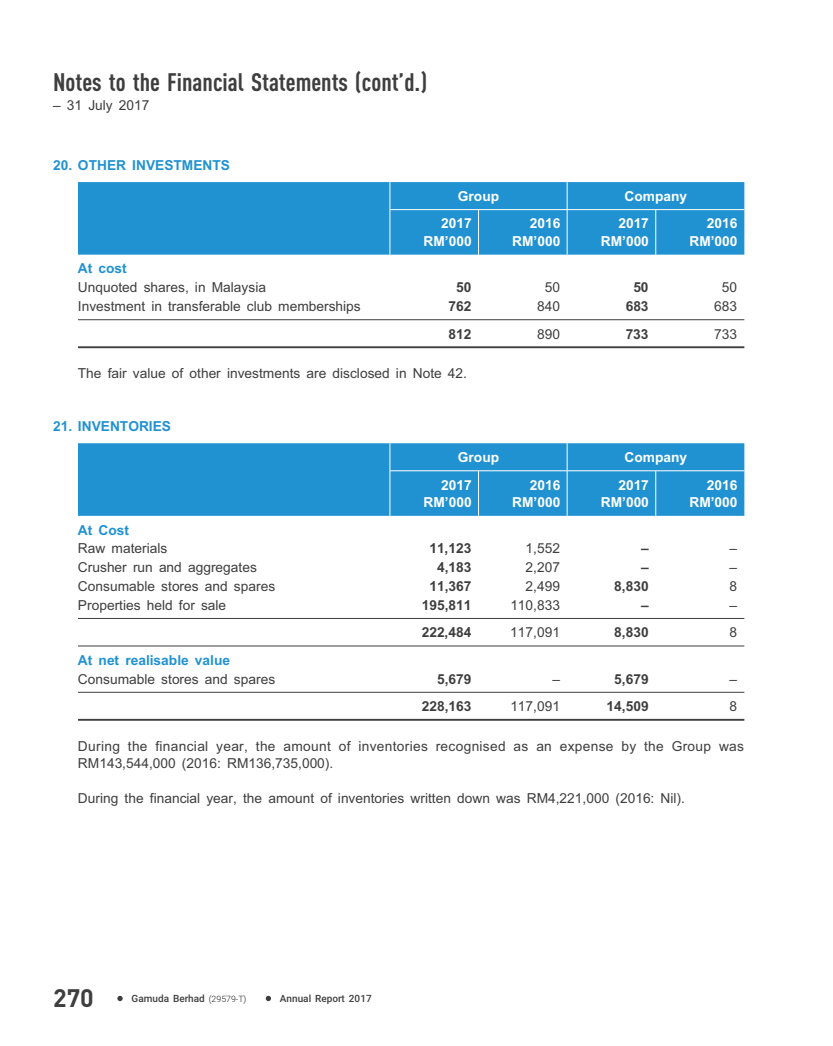
<style>
.page{position:relative;width:833px;height:1046px;background:#fff}
.page>*{position:absolute;margin:0;border:0;box-sizing:border-box;transform-origin:0 0}
.t1{font:700 25px "DIN Cond";color:#3e3e3f}
.t2{font:700 25px "DIN";color:#3e3e3f}
.t3{font:13.75px "Arial";color:#3e3e3f}
.t4{font:13.75px/17.5px "Arial";letter-spacing:.02em;color:#3e3e3f}
.t5{font:700 13.75px/17.5px "Arial";color:#fff;text-align:right}
.t6{font:700 13.75px "Arial";color:#3e3e3f}
.t7{font:700 13.75px "Arial";color:#2192d1}
.t8{font:500 10px "Roboto";color:#3e3e3f}
.s1{font-weight:300;font-size:8.75px;color:#231f20}
</style>
<div class="page">
<div style="left:78px;top:182px;width:666px;height:72px;background:#2192d1"></div>
<svg style="left:567px;top:182px;width:1px;height:27px"></svg>
<hr style="left:389px;top:210px;width:1px;height:44px;background:#fff">
<hr style="left:478px;top:210px;width:1px;height:44px;background:#fff">
<hr style="left:567px;top:210px;width:1px;height:44px;background:#fff">
<hr style="left:655px;top:210px;width:1px;height:44px;background:#fff">
<svg style="left:389px;top:182px;width:1px;height:27px"></svg>
<hr style="left:389px;top:209px;width:355px;height:1px;background:#fff">
<hr style="left:78px;top:319px;width:666px;height:1px;background:#3e3e3f">
<hr style="left:78px;top:346px;width:666px;height:2px;background:#3e3e3f">
<div style="left:78px;top:443px;width:666px;height:72px;background:#2192d1"></div>
<svg style="left:567px;top:443px;width:1px;height:27px"></svg>
<hr style="left:389px;top:471px;width:1px;height:44px;background:#fff">
<hr style="left:478px;top:471px;width:1px;height:44px;background:#fff">
<hr style="left:567px;top:471px;width:1px;height:44px;background:#fff">
<hr style="left:655px;top:471px;width:1px;height:44px;background:#fff">
<svg style="left:389px;top:443px;width:1px;height:27px"></svg>
<hr style="left:389px;top:470px;width:355px;height:1px;background:#fff">
<hr style="left:78px;top:618px;width:666px;height:1px;background:#3e3e3f">
<hr style="left:78px;top:645px;width:666px;height:1px;background:#3e3e3f">
<hr style="left:78px;top:691px;width:666px;height:1px;background:#3e3e3f">
<hr style="left:78px;top:718px;width:666px;height:2px;background:#3e3e3f">
<svg style="left:117px;top:995px;width:6px;height:5px"></svg>
<svg style="left:266px;top:995px;width:5px;height:5px"></svg>
<h1 class="t1" style="left:53px;top:73px;width:375px">Notes to the Financial Statements (cont’d.)</h1>
<p class="t3" style="left:53px;top:100px;width:98px">– 31 July 2017</p>
<p class="t7" style="left:53px;top:160px;width:178px">20. OTHER INVESTMENTS</p>
<p class="t5" style="left:458px;top:188px;width:43px">Group</p>
<p class="t5" style="left:624px;top:188px;width:64px">Company</p>
<p class="t5" style="left:423px;top:216px;width:50px">2017<br>RM’000</p>
<p class="t5" style="left:512px;top:216px;width:50px">2016<br>RM’000</p>
<p class="t5" style="left:601px;top:216px;width:50px">2017<br>RM’000</p>
<p class="t5" style="left:689px;top:216px;width:50px">2016<br>RM’000</p>
<p class="t7" style="left:78px;top:263px;width:50px">At cost</p>
<p class="t3" style="left:78px;top:282px;width:190px">Unquoted shares, in Malaysia</p>
<p class="t6" style="left:456px;top:282px;width:17px">50</p>
<p class="t3" style="left:545px;top:282px;width:17px">50</p>
<p class="t6" style="left:633px;top:282px;width:17px">50</p>
<p class="t3" style="left:722px;top:282px;width:17px">50</p>
<p class="t3" style="left:78px;top:301px;width:284px">Investment in transferable club memberships</p>
<p class="t6" style="left:448px;top:301px;width:24px">762</p>
<p class="t3" style="left:537px;top:301px;width:24px">840</p>
<p class="t6" style="left:625px;top:301px;width:24px">683</p>
<p class="t3" style="left:714px;top:301px;width:24px">683</p>
<p class="t6" style="left:448px;top:328px;width:24px">812</p>
<p class="t3" style="left:537px;top:328px;width:24px">890</p>
<p class="t6" style="left:625px;top:328px;width:24px">733</p>
<p class="t3" style="left:714px;top:328px;width:24px">733</p>
<p class="t3" style="left:78px;top:368px;width:391px">The fair value of other investments are disclosed in Note 42.</p>
<p class="t7" style="left:53px;top:421px;width:120px">21. INVENTORIES</p>
<p class="t5" style="left:458px;top:449px;width:43px">Group</p>
<p class="t5" style="left:624px;top:449px;width:64px">Company</p>
<p class="t5" style="left:423px;top:477px;width:50px">2017<br>RM’000</p>
<p class="t5" style="left:512px;top:477px;width:50px">2016<br>RM’000</p>
<p class="t5" style="left:601px;top:477px;width:50px">2017<br>RM’000</p>
<p class="t5" style="left:689px;top:477px;width:50px">2016<br>RM’000</p>
<p class="t7" style="left:78px;top:524px;width:53px">At Cost</p>
<p class="t3" style="left:78px;top:543px;width:91px">Raw materials</p>
<p class="t6" style="left:429px;top:543px;width:44px">11,123</p>
<p class="t3" style="left:525px;top:543px;width:36px">1,552</p>
<p class="t6" style="left:641px;top:543px;width:9px">–</p>
<p class="t3" style="left:729px;top:543px;width:9px">–</p>
<p class="t3" style="left:78px;top:562px;width:180px">Crusher run and aggregates</p>
<p class="t6" style="left:437px;top:562px;width:36px">4,183</p>
<p class="t3" style="left:525px;top:562px;width:36px">2,207</p>
<p class="t6" style="left:641px;top:562px;width:9px">–</p>
<p class="t3" style="left:729px;top:562px;width:9px">–</p>
<p class="t3" style="left:78px;top:581px;width:199px">Consumable stores and spares</p>
<p class="t6" style="left:429px;top:581px;width:44px">11,367</p>
<p class="t3" style="left:525px;top:581px;width:36px">2,499</p>
<p class="t6" style="left:614px;top:581px;width:36px">8,830</p>
<p class="t3" style="left:729px;top:581px;width:9px">8</p>
<p class="t3" style="left:78px;top:599px;width:150px">Properties held for sale</p>
<p class="t6" style="left:422px;top:599px;width:51px">195,811</p>
<p class="t3" style="left:510px;top:599px;width:51px">110,833</p>
<p class="t6" style="left:641px;top:599px;width:9px">–</p>
<p class="t3" style="left:729px;top:599px;width:9px">–</p>
<p class="t6" style="left:422px;top:627px;width:51px">222,484</p>
<p class="t3" style="left:510px;top:627px;width:51px">117,091</p>
<p class="t6" style="left:614px;top:627px;width:36px">8,830</p>
<p class="t3" style="left:729px;top:627px;width:9px">8</p>
<p class="t7" style="left:78px;top:654px;width:154px">At net realisable value</p>
<p class="t3" style="left:78px;top:673px;width:199px">Consumable stores and spares</p>
<p class="t6" style="left:437px;top:673px;width:36px">5,679</p>
<p class="t6" style="left:614px;top:673px;width:36px">5,679</p>
<p class="t6" style="left:422px;top:701px;width:51px">228,163</p>
<p class="t3" style="left:510px;top:701px;width:51px">117,091</p>
<p class="t6" style="left:606px;top:701px;width:44px">14,509</p>
<p class="t3" style="left:729px;top:701px;width:9px">8</p>
<p class="t4" style="left:78px;top:738px;width:667px">During the financial year, the amount of inventories recognised as an expense by the Group was<br>RM143,544,000 (2016: RM136,735,000).</p>
<p class="t3" style="left:78px;top:793px;width:608px">During the financial year, the amount of inventories written down was RM4,221,000 (2016: Nil).</p>
<h1 class="t2" style="left:53px;top:988px;width:42px">270</h1>
<p class="t8" style="left:131px;top:994px;width:116px">Gamuda Berhad <span class="s1">(29579-T)</span></p>
<p class="t8" style="left:280px;top:994px;width:93px">Annual Report 2017</p>
</div>
